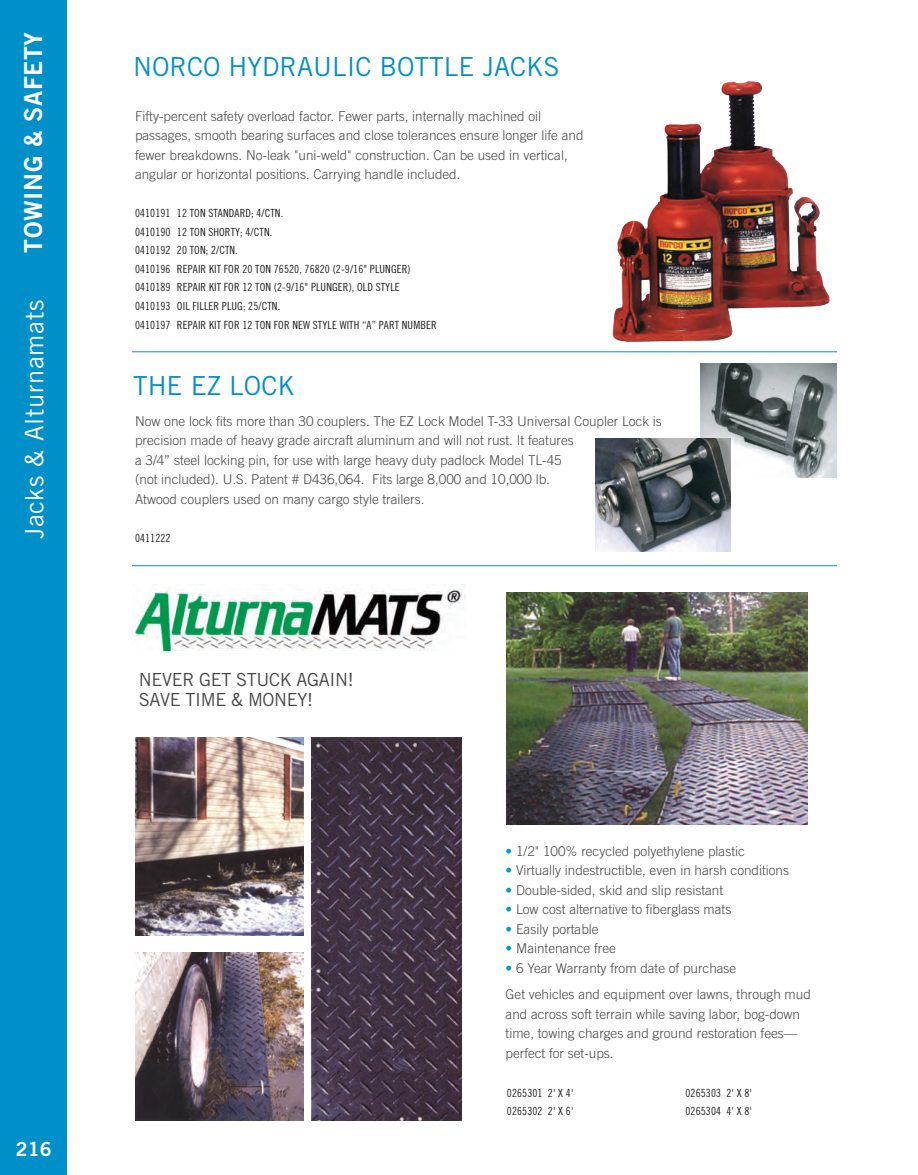
<style>
.page{position:relative;width:918px;height:1175px;background:#fff}
.page>*{position:absolute;margin:0;border:0;box-sizing:border-box;transform-origin:0 0}
.headline{font:26.25px "Trade Gothic";color:#0090c9}
.t1{font:25.5px "Trade Gothic";letter-spacing:.025em;color:#fff}
.t2{font:24.75px "Trade Gothic Bold Two";letter-spacing:.025em;color:#fff}
.SIDEBSAR{font:19.5px "Trade Gothic Bold Two";color:#fff}
.SIDEBSAR-2{font:18px "Trade Gothic";letter-spacing:-.02em;color:#464748}
.body_copy__no_spac{font:300 13.5px/19.5px "Trade Gothic";color:#464748}
.body_copy{font:300 13.5px/19.5px "Trade Gothic";color:#464748}
.Part___s{font:11.25px "Trade Gothic Cond Eighteen";letter-spacing:.01em;color:#231f20}
.s1{color:#0099cf}
</style>
<div class="page">
<div style="left:0;top:0;width:68px;height:1174px;background:#0090c9"></div>
<img style="left:311px;top:738px;width:150px;height:382px">
<img style="left:133px;top:585px;width:332px;height:66px">
<img style="left:506px;top:592px;width:302px;height:232px">
<img style="left:135px;top:738px;width:169px;height:197px">
<img style="left:135px;top:952px;width:169px;height:168px">
<img style="left:612px;top:81px;width:218px;height:261px">
<hr style="left:132px;top:565px;width:705px;height:1px;background:#0090c9">
<hr style="left:132px;top:351px;width:705px;height:1px;background:#0090c9">
<img style="left:700px;top:364px;width:137px;height:113px">
<img style="left:595px;top:438px;width:136px;height:113px">
<h3 class="t2" style="left:18px;top:252px;width:222px;rotate:-90deg">TOWING &amp; SAFETY</h3>
<p class="t1" style="left:19px;top:539px;width:241px;rotate:-90deg">Jacks &amp; Alturnamats</p>
<p class="SIDEBSAR" style="left:16px;top:1136px;width:37px">216</p>
<p class="headline" style="left:133px;top:51px;width:428px">NORCO HYDRAULIC BOTTLE JACKS</p>
<p class="body_copy" style="left:135px;top:106px;width:450px">Fifty-percent safety overload factor. Fewer parts, internally machined oil passages, smooth bearing surfaces and close tolerances ensure longer life and fewer breakdowns. No-leak "uni-weld" construction. Can be used in vertical, angular or horizontal positions. Carrying handle included.</p>
<p class="Part___s" style="left:135px;top:206px;width:150px">0410191 12 TON STANDARD; 4/CTN.</p>
<p class="Part___s" style="left:135px;top:225px;width:139px">0410190 12 TON SHORTY; 4/CTN.</p>
<p class="Part___s" style="left:135px;top:244px;width:104px">0410192 20 TON; 2/CTN.</p>
<p class="Part___s" style="left:135px;top:262px;width:277px">0410196 REPAIR KIT FOR 20 TON 76520, 76820 (2-9/16" PLUNGER)</p>
<p class="Part___s" style="left:135px;top:281px;width:266px">0410189 REPAIR KIT FOR 12 TON (2-9/16" PLUNGER), OLD STYLE</p>
<p class="Part___s" style="left:135px;top:299px;width:147px">0410193 OIL FILLER PLUG; 25/CTN.</p>
<p class="Part___s" style="left:135px;top:318px;width:303px">0410197 REPAIR KIT FOR 12 TON FOR NEW STYLE WITH “A” PART NUMBER</p>
<p class="headline" style="left:133px;top:370px;width:163px">THE EZ LOCK</p>
<p class="body_copy__no_spac" style="left:135px;top:411px;width:528px">Now one lock fits more than 30 couplers. The EZ Lock Model T-33 Universal Coupler Lock is precision made of heavy grade aircraft aluminum and will not rust. It features<br>a 3/4” steel locking pin, for use with large heavy duty padlock Model TL-45<br>(not included). U.S. Patent # D436,064. Fits large 8,000 and 10,000 lb.<br>Atwood couplers used on many cargo style trailers.</p>
<p class="Part___s" style="left:135px;top:531px;width:37px">0411222</p>
<p class="SIDEBSAR-2" style="left:139px;top:669px;width:216px">NEVER GET STUCK AGAIN!</p>
<p class="SIDEBSAR-2" style="left:139px;top:689px;width:176px">SAVE TIME &amp; MONEY!</p>
<p class="body_copy__no_spac" style="left:506px;top:841px;width:241px"><span class="s1">•</span> 1/2" 100% recycled polyethylene plastic</p>
<p class="body_copy__no_spac" style="left:506px;top:860px;width:285px"><span class="s1">•</span> Virtually indestructible, even in harsh conditions</p>
<p class="body_copy__no_spac" style="left:506px;top:880px;width:219px"><span class="s1">•</span> Double-sided, skid and slip resistant</p>
<p class="body_copy__no_spac" style="left:506px;top:899px;width:227px"><span class="s1">•</span> Low cost alternative to fiberglass mats</p>
<p class="body_copy__no_spac" style="left:506px;top:919px;width:95px"><span class="s1">•</span> Easily portable</p>
<p class="body_copy__no_spac" style="left:506px;top:938px;width:112px"><span class="s1">•</span> Maintenance free</p>
<p class="body_copy" style="left:506px;top:958px;width:232px"><span class="s1">•</span> 6 Year Warranty from date of purchase</p>
<p class="body_copy" style="left:506px;top:984px;width:307px">Get vehicles and equipment over lawns, through mud and across soft terrain while saving labor, bog-down time, towing charges and ground restoration fees— perfect for set-ups.</p>
<p class="Part___s" style="left:507px;top:1086px;width:68px">0265301 2' X 4'</p>
<p class="Part___s" style="left:507px;top:1104px;width:68px">0265302 2' X 6'</p>
<p class="Part___s" style="left:685px;top:1086px;width:68px">0265303 2' X 8'</p>
<p class="Part___s" style="left:685px;top:1104px;width:68px">0265304 4' X 8'</p>
</div>
